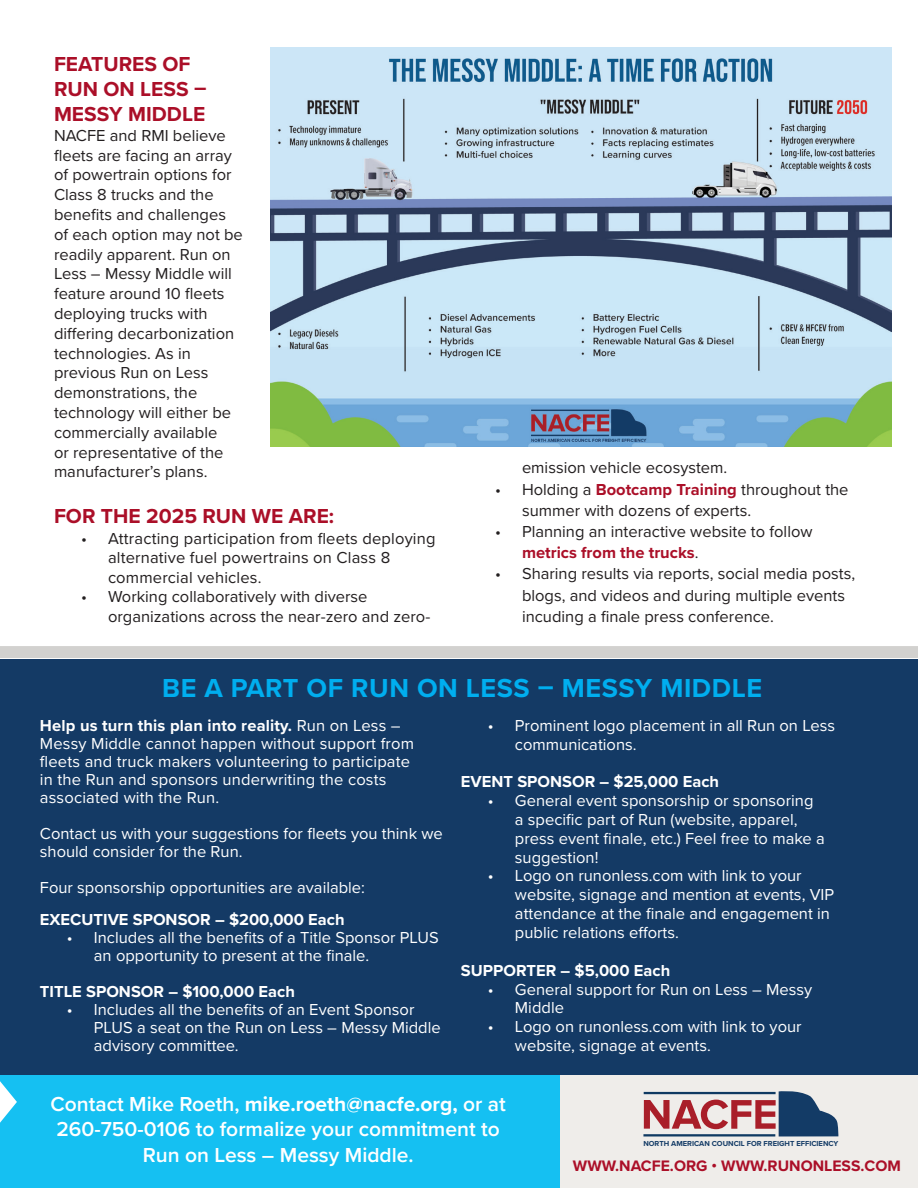
<style>
.page{position:relative;width:918px;height:1188px;background:#fff}
.page>*{position:absolute;margin:0;border:0;box-sizing:border-box;transform-origin:0 0}
.t1{font:700 27px "Proxima Nova";letter-spacing:.02em;color:#00aeef}
.t2{font:600 21px/25.2px "Proxima Nova";color:#fff;text-align:center}
.t3{font:700 21px/25.2px "Proxima Nova";color:#ab0f28}
.t4{font:16.5px/18.9px "Proxima Nova";color:#fff}
.t5{font:16.5px/19.8px "Proxima Nova";color:#231f20}
.t6{font:700 16.5px "Proxima Nova";color:#fff}
.t7{font:700 15.75px "Proxima Nova";color:#ab0f28}
.t8{font:700 7.5px "Proxima Nova";color:#133b66}
.s1{font-weight:700;color:#ab0f28}
.s2{font-weight:700}
</style>
<div class="page">
<div style="left:0;top:659px;width:918px;height:417px;background:#143a65"></div>
<div style="left:0;top:646px;width:918px;height:12px;background:#d2d1cf"></div>
<div style="left:0;top:1076px;width:561px;height:112px;background:#15c0f2"></div>
<svg style="left:0;top:1081px;width:17px;height:42px"></svg>
<div style="left:561px;top:1076px;width:357px;height:112px;background:#efedea"></div>
<svg style="left:644px;top:1091px;width:194px;height:45px"></svg>
<hr style="left:644px;top:1092px;width:132px;height:2px;background:#0f3a62">
<hr style="left:643px;top:1134px;width:132px;height:2px;background:#0f3a62">
<img style="left:271px;top:48px;width:620px;height:399px">
<p class="t3" style="left:54px;top:51px;width:154px">FEATURES OF<br>RUN ON LESS –<br>MESSY MIDDLE</p>
<p class="t5" style="left:54px;top:125px;width:190px">NACFE and RMI believe fleets are facing an array of powertrain options for<br>Class 8 trucks and the benefits and challenges of each option may not be readily apparent. Run on<br>Less – Messy Middle will feature around 10 fleets deploying trucks with differing decarbonization technologies. As in previous Run on Less demonstrations, the technology will either be commercially available<br>or representative of the manufacturer’s plans.</p>
<p class="t3" style="left:54px;top:503px;width:282px">FOR THE 2025 RUN WE ARE:</p>
<p class="t5" style="left:108px;top:528px;width:329px;text-indent:-27px">• Attracting participation from fleets deploying alternative fuel powertrains on Class 8 commercial vehicles.</p>
<p class="t5" style="left:108px;top:586px;width:324px;text-indent:-27px">• Working collaboratively with diverse organizations across the near-zero and zero-</p>
<p class="t5" style="left:522px;top:457px;width:207px">emission vehicle ecosystem.</p>
<p class="t5" style="left:522px;top:478px;width:328px;line-height:21.1px;text-indent:-27px">• Holding a <span class="s1">Bootcamp Training</span> throughout the summer with dozens of experts.</p>
<p class="t5" style="left:522px;top:520px;width:292px;line-height:21.1px;text-indent:-27px">• Planning an interactive website to follow <span class="s1">metrics from the trucks</span>.</p>
<p class="t5" style="left:522px;top:563px;width:335px;line-height:21.1px;text-indent:-27px">• Sharing results via reports, social media posts, blogs, and videos and during multiple events incuding a finale press conference.</p>
<p class="t1" style="left:162px;top:668px;width:601px">BE A PART OF RUN ON LESS – MESSY MIDDLE</p>
<p class="t4" style="left:40px;top:715px;width:376px;line-height:18px"><span class="s2">Help us turn this plan into reality.</span> Run on Less – Messy Middle cannot happen without support from fleets and truck makers volunteering to participate in the Run and sponsors underwriting the costs associated with the Run.</p>
<p class="t4" style="left:40px;top:824px;width:404px;line-height:18px">Contact us with your suggestions for fleets you think we should consider for the Run.</p>
<p class="t4" style="left:40px;top:877px;width:327px">Four sponsorship opportunities are available:</p>
<p class="t6" style="left:40px;top:907px;width:306px">EXECUTIVE SPONSOR – $200,000 Each</p>
<p class="t4" style="left:94px;top:928px;width:346px;line-height:18px;text-indent:-27px">• Includes all the benefits of a Title Sponsor PLUS an opportunity to present at the finale.</p>
<p class="t6" style="left:40px;top:979px;width:256px">TITLE SPONSOR – $100,000 Each</p>
<p class="t4" style="left:94px;top:1000px;width:348px;line-height:18px;text-indent:-27px">• Includes all the benefits of an Event Sponsor<br>PLUS a seat on the Run on Less – Messy Middle advisory committee.</p>
<p class="t4" style="left:515px;top:715px;width:322px;text-indent:-27px">• Prominent logo placement in all Run on Less communications.</p>
<p class="t6" style="left:461px;top:769px;width:260px">EVENT SPONSOR – $25,000 Each</p>
<p class="t4" style="left:515px;top:790px;width:311px;text-indent:-27px">• General event sponsorship or sponsoring a specific part of Run (website, apparel, press event finale, etc.) Feel free to make a suggestion!</p>
<p class="t4" style="left:515px;top:866px;width:321px;text-indent:-27px">• Logo on runonless.com with link to your website, signage and mention at events, VIP attendance at the finale and engagement in public relations efforts.</p>
<p class="t6" style="left:461px;top:958px;width:211px">SUPPORTER – $5,000 Each</p>
<p class="t4" style="left:515px;top:979px;width:299px;text-indent:-27px">• General support for Run on Less – Messy<br>Middle</p>
<p class="t4" style="left:515px;top:1017px;width:288px;text-indent:-27px">• Logo on runonless.com with link to your website, signage at events.</p>
<p class="t2" style="left:51px;top:1091px;width:457px">Contact Mike Roeth, <span class="s2">mike.roeth@nacfe.org,</span> or at<br>260-750-0106 to formalize your commitment to<br>Run on Less – Messy Middle.</p>
<p class="t8" style="left:643px;top:1139px;width:196px">NORTH AMERICAN COUNCIL FOR FREIGHT EFFICIENCY</p>
<p class="t7" style="left:573px;top:1154px;width:330px">WWW.NACFE.ORG • WWW.RUNONLESS.COM</p>
</div>
